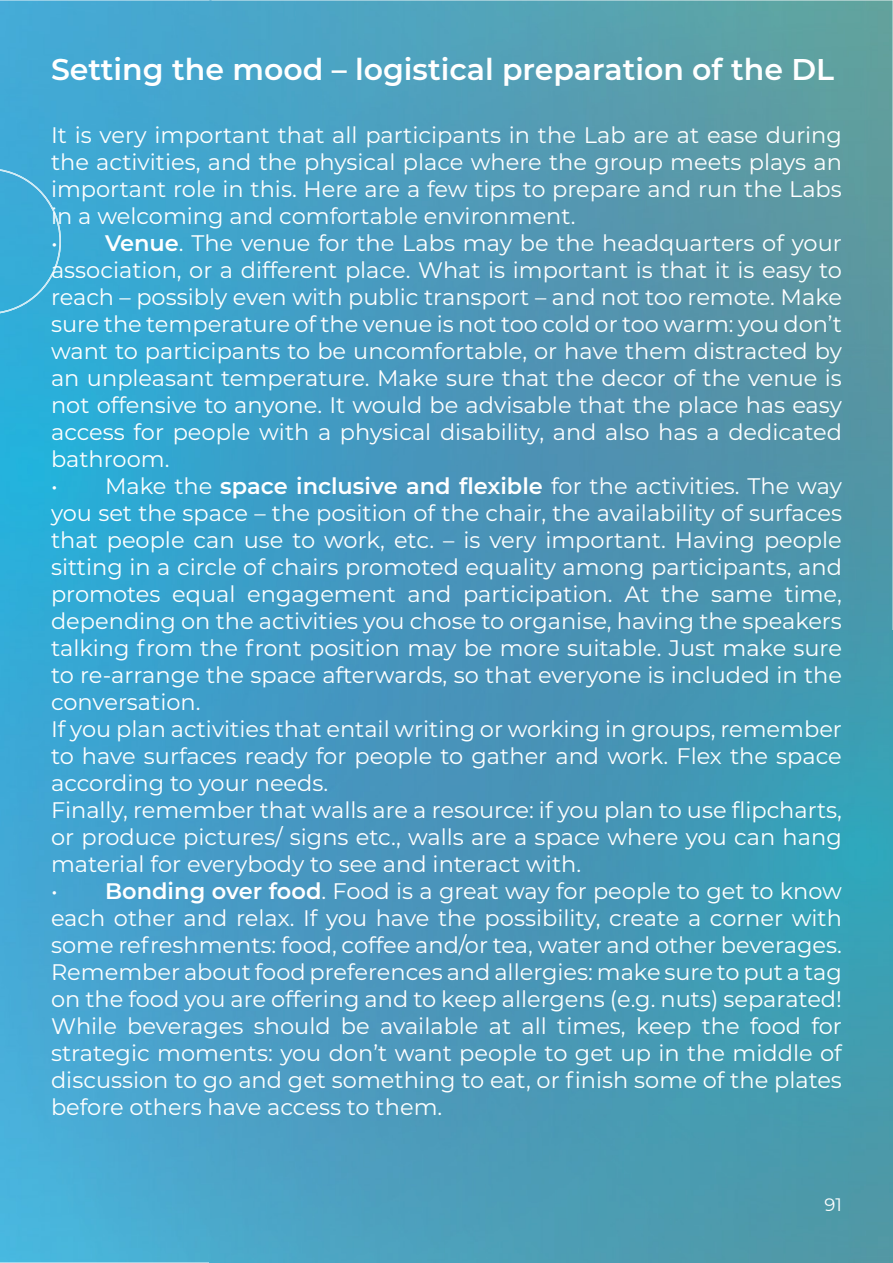
<style>
.page{position:relative;width:893px;height:1263px;background:#fff}
.page>*{position:absolute;margin:0;border:0;box-sizing:border-box;transform-origin:0 0}
.t1{font:600 30px "Montserrat";color:#fff}
.t2{font:22.5px/27px "Montserrat";color:#fff;text-align:justify}
.t3{font:18px "Montserrat Alternates";color:#fff}
.s1{font-weight:600}
</style>
<div class="page">
<img style="left:212px;top:633px;width:681px;height:629px">
<img style="left:0;top:0;width:212px;height:1262px">
<img style="left:209px;top:0;width:684px;height:633px">
<div style="left:12px;top:804px;width:98px;height:165px;background:#44a5d2"></div>
<div style="left:82px;top:378px;width:91px;height:151px;background:#2eaad3"></div>
<div style="left:793px;top:398px;width:67px;height:112px;background:#5294a5"></div>
<div style="left:0;top:169px;width:61px;height:144px;background:#38abd7"></div>
<h1 class="t1" style="left:51px;top:48px;width:785px">Setting the mood – logistical preparation of the DL</h1>
<p class="t2" style="left:51px;top:121px;width:792px">It is very important that all participants in the Lab are at ease during the activities, and the physical place where the group meets plays an important role in this. Here are a few tips to prepare and run the Labs in a welcoming and comfortable environment.</p>
<p class="t2" style="left:51px;top:229px;width:792px">• <span class="s1">Venue</span>. The venue for the Labs may be the headquarters of your association, or a different place. What is important is that it is easy to reach – possibly even with public transport – and not too remote. Make sure the temperature of the venue is not too cold or too warm: you don’t want to participants to be uncomfortable, or have them distracted by an unpleasant temperature. Make sure that the decor of the venue is not offensive to anyone. It would be advisable that the place has easy access for people with a physical disability, and also has a dedicated bathroom.</p>
<p class="t2" style="left:51px;top:472px;width:792px;text-align:left">• Make the <span class="s1">space inclusive and flexible</span> for the activities. The way you set the space – the position of the chair, the availability of surfaces that people can use to work, etc. – is very important. Having people sitting in a circle of chairs promoted equality among participants, and promotes equal engagement and participation. At the same time, depending on the activities you chose to organise, having the speakers talking from the front position may be more suitable. Just make sure to re-arrange the space afterwards, so that everyone is included in the conversation.<br>If you plan activities that entail writing or working in groups, remember to have surfaces ready for people to gather and work. Flex the space according to your needs.<br>Finally, remember that walls are a resource: if you plan to use flipcharts, or produce pictures/ signs etc., walls are a space where you can hang material for everybody to see and interact with.</p>
<p class="t2" style="left:51px;top:877px;width:792px">• <span class="s1">Bonding over food</span>. Food is a great way for people to get to know each other and relax. If you have the possibility, create a corner with some refreshments: food, coffee and/or tea, water and other beverages.<br>Remember about food preferences and allergies: make sure to put a tag on the food you are offering and to keep allergens (e.g. nuts) separated!<br>While beverages should be available at all times, keep the food for strategic moments: you don’t want people to get up in the middle of discussion to go and get something to eat, or finish some of the plates before others have access to them.</p>
<p class="t3" style="left:824px;top:1192px;width:19px">91</p>
</div>
